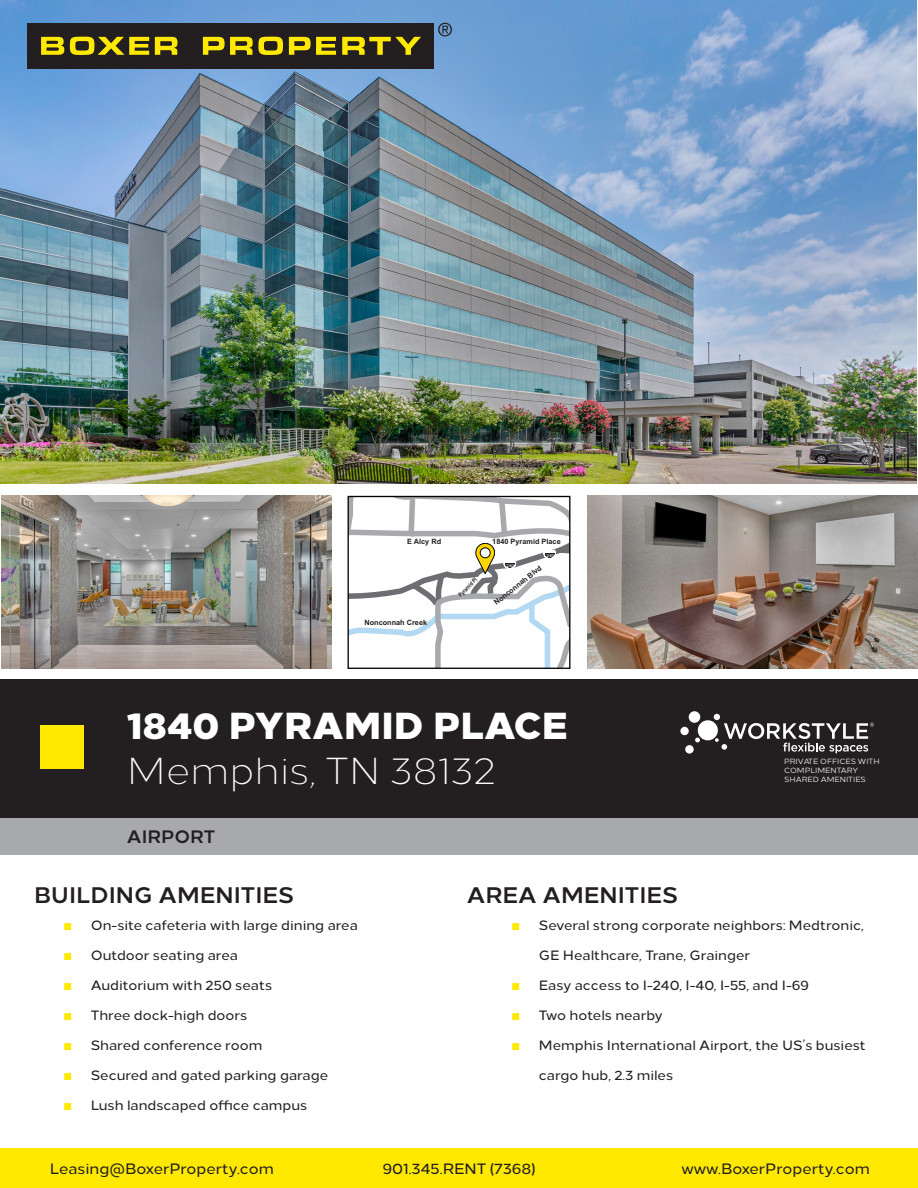
<style>
.page{position:relative;width:918px;height:1188px;background:#fff}
.page>*{position:absolute;margin:0;border:0;box-sizing:border-box;transform-origin:0 0}
.t1{font:800 37.5px "Loew";color:#fff}
.t2{font:300 37.5px "Loew";color:#fff}
.t3{font:700 22.5px "Loew";color:#231f20}
.t4{font:700 18px "Loew";color:#231f20}
.t5{font:500 15px "Loew";color:#231f20}
.t6{font:500 13.5px "Loew";color:#231f20}
.t7{font:7.5px/9px "Loew";color:#fff}
.t8{font:700 7.35px "Arial";color:#231f20}
.t9{font:700 5.85px "Arial";color:#231f20;scale:.81 1}
.t10{font:500 4.2px "Proxima Nova";color:#fff}
.s1{font-family:"Proxima Nova";font-weight:400;font-size:12px;color:#ffe901}
</style>
<div class="page">
<img style="left:2px;top:496px;width:330px;height:173px">
<div style="left:0;top:1148px;width:918px;height:40px;background:#ffe901"></div>
<img style="left:0;top:0;width:916px;height:484px">
<div style="left:0;top:818px;width:918px;height:37px;background:#a8a9ad"></div>
<div style="left:0;top:679px;width:918px;height:139px;background:#231f20"></div>
<div style="left:40px;top:725px;width:44px;height:44px;background:#ffe901"></div>
<svg style="left:350px;top:498px;width:218px;height:169px"></svg>
<div style="left:348px;top:496px;width:222px;height:173px;border:1px solid #040503"></div>
<img style="left:587px;top:496px;width:330px;height:173px">
<div style="left:27px;top:23px;width:407px;height:46px;background:#231f20"></div>
<svg style="left:41px;top:37px;width:23px;height:18px"></svg>
<svg style="left:70px;top:37px;width:79px;height:18px"></svg>
<svg style="left:155px;top:37px;width:23px;height:18px"></svg>
<svg style="left:203px;top:37px;width:80px;height:18px"></svg>
<svg style="left:289px;top:37px;width:47px;height:18px"></svg>
<svg style="left:342px;top:37px;width:79px;height:18px"></svg>
<svg style="left:438px;top:23px;width:14px;height:13px"></svg>
<div style="left:698px;top:720px;width:20px;height:20px;background:#fff;border-radius:50%"></div>
<div style="left:689px;top:711px;width:11px;height:12px;background:#fff;border-radius:50%"></div>
<div style="left:680px;top:727px;width:9px;height:8px;background:#fff;border-radius:50%"></div>
<div style="left:685px;top:745px;width:9px;height:9px;background:#fff;border-radius:50%"></div>
<svg style="left:695px;top:738px;width:5px;height:4px"></svg>
<svg style="left:714px;top:714px;width:160px;height:39px"></svg>
<p class="t8" style="left:407px;top:536px;width:35px">E Alcy Rd</p>
<p class="t8" style="left:364px;top:618px;width:64px">Nonconnah Creek</p>
<p class="t9" style="left:456px;top:593px;width:31px;rotate:-46deg">Pyramid Pl</p>
<p class="t8" style="left:492px;top:536px;width:70px">1840 Pyramid Place</p>
<p class="t10" style="left:547px;top:552px;width:9px">240</p>
<p class="t10" style="left:507px;top:562px;width:9px">240</p>
<p class="t8" style="left:492px;top:599px;width:60px;rotate:-38deg">Nonconnah Blvd</p>
<p class="t1" style="left:127px;top:693px;width:442px">1840 PYRAMID PLACE</p>
<p class="t2" style="left:127px;top:742px;width:370px">Memphis, TN 38132</p>
<p class="t4" style="left:127px;top:822px;width:90px">AIRPORT</p>
<p class="t3" style="left:34px;top:877px;width:262px">BUILDING AMENITIES</p>
<p class="t3" style="left:467px;top:877px;width:213px">AREA AMENITIES</p>
<p class="t7" style="left:784px;top:756px;width:97px">PRIVATE OFFICES WITH<br>COMPLIMENTARY<br>SHARED AMENITIES</p>
<p class="t6" style="left:64px;top:914px;width:296px"><span class="s1">■</span> On-site cafeteria with large dining area</p>
<p class="t6" style="left:64px;top:944px;width:176px"><span class="s1">■</span> Outdoor seating area</p>
<p class="t6" style="left:64px;top:974px;width:210px"><span class="s1">■</span> Auditorium with 250 seats</p>
<p class="t6" style="left:64px;top:1004px;width:185px"><span class="s1">■</span> Three dock-high doors</p>
<p class="t6" style="left:64px;top:1034px;width:200px"><span class="s1">■</span> Shared conference room</p>
<p class="t6" style="left:64px;top:1064px;width:266px"><span class="s1">■</span> Secured and gated parking garage</p>
<p class="t6" style="left:64px;top:1094px;width:245px"><span class="s1">■</span> Lush landscaped office campus</p>
<p class="t6" style="left:512px;top:914px;width:354px"><span class="s1">■</span> Several strong corporate neighbors: Medtronic,</p>
<p class="t6" style="left:539px;top:944px;width:213px">GE Healthcare, Trane, Grainger</p>
<p class="t6" style="left:512px;top:974px;width:299px"><span class="s1">■</span> Easy access to I-240, I-40, I-55, and I-69</p>
<p class="t6" style="left:512px;top:1004px;width:152px"><span class="s1">■</span> Two hotels nearby</p>
<p class="t6" style="left:512px;top:1034px;width:356px"><span class="s1">■</span> Memphis International Airport, the US’s busiest</p>
<p class="t6" style="left:539px;top:1064px;width:136px">cargo hub, 2.3 miles</p>
<p class="t5" style="left:50px;top:1157px;width:226px">Leasing@BoxerProperty.com</p>
<p class="t5" style="left:383px;top:1157px;width:154px">901.345.RENT (7368)</p>
<p class="t5" style="left:681px;top:1157px;width:190px">www.BoxerProperty.com</p>
</div>
